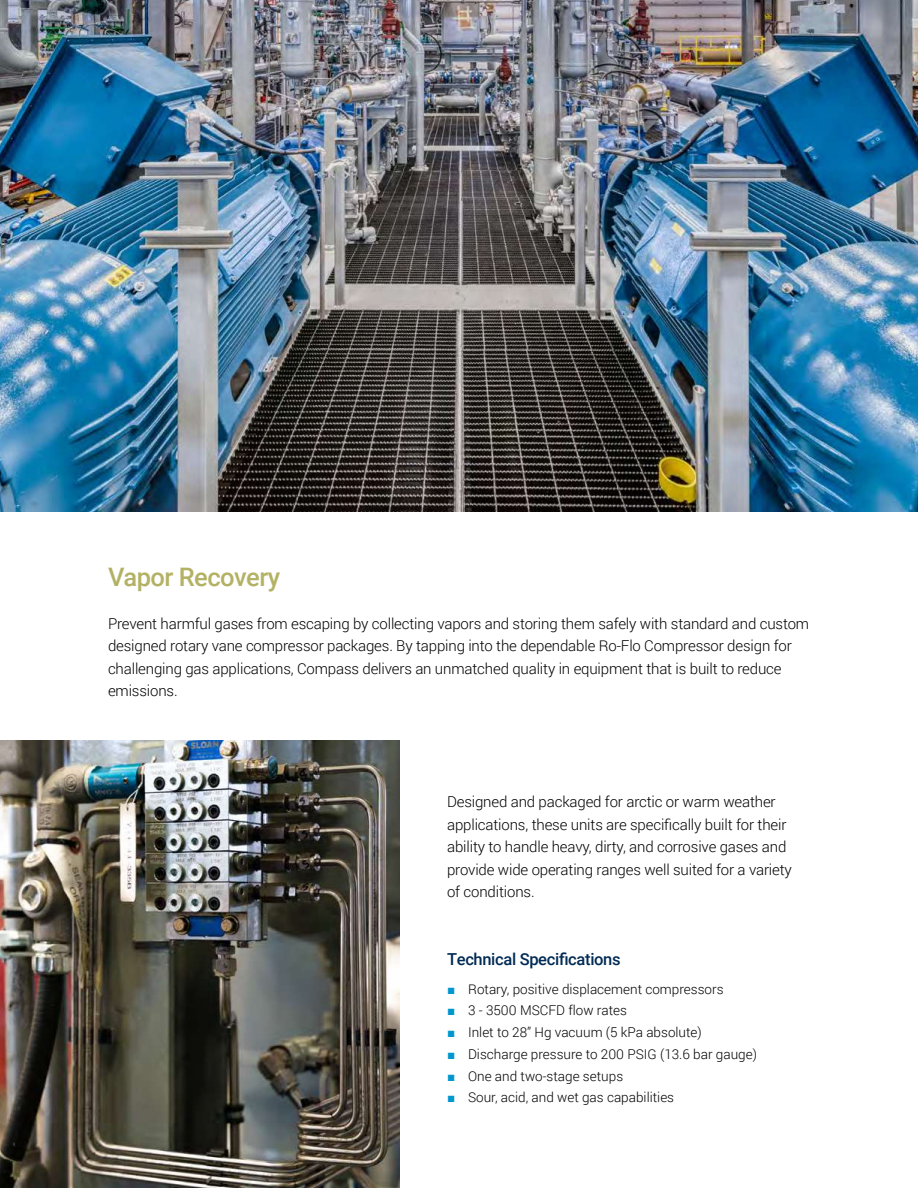
<style>
.page{position:relative;width:918px;height:1188px;background:#fff}
.page>*{position:absolute;margin:0;border:0;box-sizing:border-box;transform-origin:0 0}
.t1{font:500 25.5px "Roboto";letter-spacing:-.02em;color:#b3b264}
.t2{font:500 16.5px "Roboto";letter-spacing:-.02em;color:#002b54}
.t3{font:300 15px/22.5px "Roboto";letter-spacing:-.01em;color:#000}
.t4{font:300 13.5px "Roboto";color:#000}
.s1{font-family:"Arial";font-weight:400;color:#0096ce}
</style>
<div class="page">
<img style="left:0;top:0;width:918px;height:512px">
<img style="left:0;top:741px;width:399px;height:447px">
<h1 class="t1" style="left:108px;top:567px;width:174px">Vapor Recovery</h1>
<p class="t3" style="left:108px;top:613px;width:703px">Prevent harmful gases from escaping by collecting vapors and storing them safely with standard and custom designed rotary vane compressor packages. By tapping into the dependable Ro-Flo Compressor design for challenging gas applications, Compass delivers an unmatched quality in equipment that is built to reduce emissions.</p>
<p class="t3" style="left:447px;top:792px;width:346px">Designed and packaged for arctic or warm weather applications, these units are speci昀椀cally built for their ability to handle heavy, dirty, and corrosive gases and provide wide operating ranges well suited for a variety of conditions.</p>
<p class="t2" style="left:447px;top:948px;width:175px">Technical Speci昀椀cations</p>
<p class="t4" style="left:447px;top:983px;width:278px"><span class="s1">■</span> Rotary, positive displacement compressors</p>
<p class="t4" style="left:447px;top:1005px;width:181px"><span class="s1">■</span> 3 - 3500 MSCFD flow rates</p>
<p class="t4" style="left:447px;top:1023px;width:256px"><span class="s1">■</span> Inlet to 28” Hg vacuum (5 kPa absolute)</p>
<p class="t4" style="left:447px;top:1045px;width:311px"><span class="s1">■</span> Discharge pressure to 200 PSIG (13.6 bar gauge)</p>
<p class="t4" style="left:447px;top:1070px;width:178px"><span class="s1">■</span> One and two-stage setups</p>
<p class="t4" style="left:447px;top:1092px;width:229px"><span class="s1">■</span> Sour, acid, and wet gas capabilities</p>
</div>
